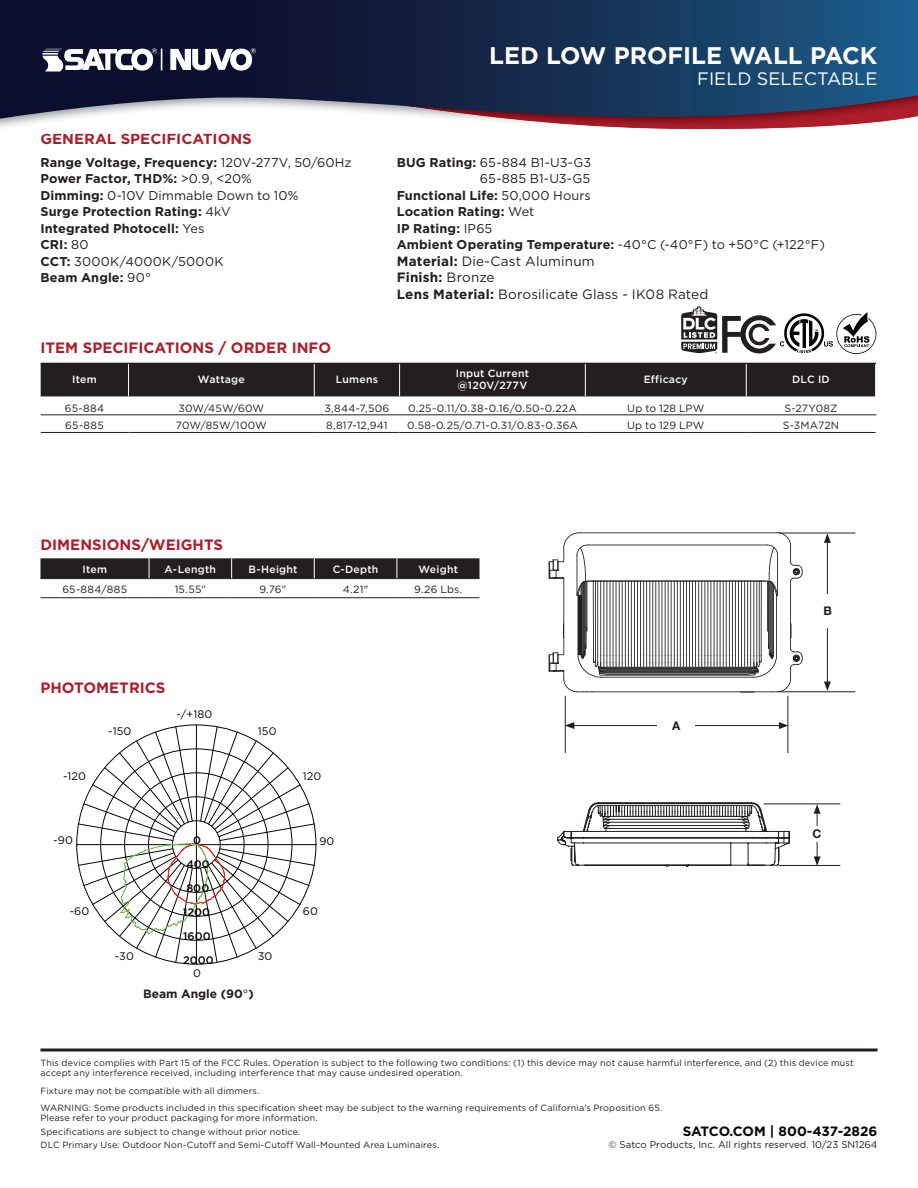
<style>
.page{position:relative;width:918px;height:1188px;background:#fff}
.page>*{position:absolute;margin:0;border:0;box-sizing:border-box;transform-origin:0 0}
.t1{font:700 24px "Gotham";color:#fff}
.t2{font:18px "Gotham";color:#fff}
.t3{font:700 15px "Gotham";color:#ad1e2a}
.t4{font:13.5px/16.5px "Gotham";letter-spacing:.01em;color:#231f20}
.t5{font:700 13.5px "Gotham";color:#040503}
.t6{font:700 12.75px/16.5px "Gotham";letter-spacing:.01em;color:#231f20}
.t7{font:12.75px "Gotham";letter-spacing:.005em;color:#231f20}
.t8{font:700 12px "Gotham";color:#231f20}
.t9{font:700 12px "Helvetica Neue LT Std";color:#231f20}
.t10{font:10.95px "Gotham";letter-spacing:.005em;color:#040503}
.t11{font:500 10.95px/24px "Gotham";color:#040503;text-align:center}
.t12{font:10.5px "Gotham";letter-spacing:.015em;color:#231f20}
.t13{font:500 10.5px/12px "Gotham";letter-spacing:.025em;color:#fff}
.t14{font:9.75px "Gotham";color:#231f20}
.t15{font:9px/13.5px "Gotham";letter-spacing:.015em;color:#231f20}
.s1{font-weight:400}
.s2{font-weight:700}
</style>
<div class="page">
<div style="left:41px;top:364px;width:835px;height:34px;background:#231f20"></div>
<hr style="left:41px;top:414px;width:88px;height:1px;background:#231f20">
<hr style="left:129px;top:414px;width:185px;height:1px;background:#231f20">
<hr style="left:314px;top:414px;width:86px;height:1px;background:#231f20">
<hr style="left:400px;top:414px;width:185px;height:1px;background:#231f20">
<hr style="left:585px;top:414px;width:161px;height:1px;background:#231f20">
<hr style="left:746px;top:414px;width:130px;height:1px;background:#231f20">
<hr style="left:41px;top:432px;width:88px;height:1px;background:#231f20">
<hr style="left:129px;top:432px;width:185px;height:1px;background:#231f20">
<hr style="left:314px;top:432px;width:86px;height:1px;background:#231f20">
<hr style="left:400px;top:432px;width:185px;height:1px;background:#231f20">
<hr style="left:585px;top:432px;width:161px;height:1px;background:#231f20">
<hr style="left:746px;top:432px;width:130px;height:1px;background:#231f20">
<hr style="left:41px;top:363px;width:88px;height:1px;background:#231f20">
<hr style="left:129px;top:363px;width:185px;height:1px;background:#231f20">
<hr style="left:314px;top:363px;width:86px;height:1px;background:#231f20">
<hr style="left:400px;top:363px;width:185px;height:1px;background:#231f20">
<hr style="left:585px;top:363px;width:161px;height:1px;background:#231f20">
<hr style="left:746px;top:363px;width:130px;height:1px;background:#231f20">
<hr style="left:128px;top:364px;width:1px;height:32px;background:#fff">
<hr style="left:314px;top:364px;width:1px;height:32px;background:#fff">
<hr style="left:399px;top:364px;width:1px;height:32px;background:#fff">
<hr style="left:585px;top:364px;width:1px;height:32px;background:#fff">
<hr style="left:746px;top:364px;width:1px;height:32px;background:#fff">
<hr style="left:875px;top:364px;width:1px;height:32px;background:#fff">
<hr style="left:40px;top:597px;width:109px;height:1px;background:#231f20">
<hr style="left:149px;top:597px;width:83px;height:1px;background:#231f20">
<hr style="left:232px;top:597px;width:82px;height:1px;background:#231f20">
<hr style="left:314px;top:597px;width:83px;height:1px;background:#231f20">
<hr style="left:397px;top:597px;width:83px;height:1px;background:#231f20">
<svg style="left:40px;top:558px;width:440px;height:21px;background:#292526"></svg>
<img style="left:43px;top:134px;width:208px;height:1px">
<img style="left:0;top:119px;width:900px;height:10px">
<svg style="left:0;top:0;width:918px;height:119px;background:#243657"></svg>
<svg style="left:40px;top:1048px;width:838px;height:4px;background:#595657"></svg>
<svg style="left:170px;top:48px;width:86px;height:23px"></svg>
<svg style="left:42px;top:48px;width:120px;height:24px"></svg>
<svg style="left:681px;top:307px;width:36px;height:46px"></svg>
<svg style="left:723px;top:312px;width:153px;height:42px"></svg>
<svg style="left:549px;top:532px;width:254px;height:161px"></svg>
<hr style="left:827px;top:540px;width:1px;height:144px;background:#231f20">
<svg style="left:824px;top:534px;width:7px;height:9px"></svg>
<svg style="left:824px;top:682px;width:7px;height:9px"></svg>
<hr style="left:779px;top:533px;width:76px;height:1px;background:#231f20">
<hr style="left:779px;top:691px;width:76px;height:1px;background:#231f20">
<hr style="left:565px;top:696px;width:1px;height:57px;background:#231f20">
<hr style="left:788px;top:696px;width:1px;height:57px;background:#231f20">
<hr style="left:572px;top:725px;width:209px;height:1px;background:#231f20">
<svg style="left:565px;top:722px;width:9px;height:7px"></svg>
<svg style="left:779px;top:722px;width:9px;height:7px"></svg>
<div style="left:809px;top:594px;width:38px;height:33px;background:#fff"></div>
<svg style="left:557px;top:802px;width:233px;height:65px"></svg>
<hr style="left:764px;top:804px;width:76px;height:1px;background:#231f20">
<hr style="left:779px;top:865px;width:61px;height:1px;background:#231f20">
<hr style="left:817px;top:811px;width:1px;height:48px;background:#231f20">
<svg style="left:814px;top:804px;width:7px;height:10px"></svg>
<svg style="left:814px;top:856px;width:7px;height:9px"></svg>
<div style="left:806px;top:826px;width:22px;height:16px;background:#fff"></div>
<svg style="left:76px;top:724px;width:241px;height:239px"></svg>
<div style="left:657px;top:709px;width:38px;height:33px;background:#fff"></div>
<h3 class="t3" style="left:40px;top:129px;width:213px">GENERAL SPECIFICATIONS</h3>
<h1 class="t1" style="left:489px;top:40px;width:390px">LED LOW PROFILE WALL PACK</h1>
<h2 class="t2" style="left:697px;top:67px;width:182px">FIELD SELECTABLE</h2>
<h3 class="t6" style="left:40px;top:154px;width:313px">Range Voltage, Frequency: <span class="s1">120V-277V, 50/60Hz<br></span>Power Factor, THD%: <span class="s1">&gt;0.9, &lt;20%<br></span>Dimming: <span class="s1">0-10V Dimmable Down to 10%<br></span>Surge Protection Rating: <span class="s1">4kV<br></span>Integrated Photocell: <span class="s1">Yes<br></span>CRI: <span class="s1">80<br></span>CCT: <span class="s1">3000K/4000K/5000K<br></span>Beam Angle: <span class="s1">90°</span></h3>
<h3 class="t7" style="left:397px;top:154px;width:196px"><span class="s2">BUG Rating:</span> 65-884 B1-U3-G3</h3>
<h3 class="t7" style="left:480px;top:170px;width:112px">65-885 B1-U3-G5</h3>
<h3 class="t6" style="left:397px;top:187px;width:196px">Functional Life: <span class="s1">50,000 Hours</span></h3>
<h3 class="t6" style="left:397px;top:203px;width:139px">Location Rating: <span class="s1">Wet</span></h3>
<h3 class="t6" style="left:397px;top:220px;width:97px">IP Rating: <span class="s1">IP65</span></h3>
<h3 class="t6" style="left:397px;top:236px;width:430px">Ambient Operating Temperature: <span class="s1">-40°C (-40°F) to +50°C (+122°F)</span></h3>
<h3 class="t4" style="left:397px;top:252px;width:313px"><span class="s2">Material:</span> Die-Cast Aluminum<br><span class="s2">Finish:</span> Bronze<br><span class="s2">Lens Material:</span> Borosilicate Glass - IK08 Rated</h3>
<h3 class="t3" style="left:40px;top:338px;width:292px">ITEM SPECIFICATIONS / ORDER INFO</h3>
<p class="t13" style="left:72px;top:373px;width:26px">Item</p>
<p class="t13" style="left:198px;top:373px;width:49px">Wattage</p>
<p class="t13" style="left:336px;top:373px;width:44px">Lumens</p>
<p class="t13" style="left:456px;top:367px;width:75px">Input Current @120V/277V</p>
<p class="t13" style="left:644px;top:373px;width:46px">Efficacy</p>
<p class="t13" style="left:792px;top:373px;width:39px">DLC ID</p>
<p class="t12" style="left:65px;top:401px;width:41px">65-884</p>
<p class="t12" style="left:179px;top:401px;width:87px">30W/45W/60W</p>
<p class="t12" style="left:325px;top:401px;width:66px">3,844-7,506</p>
<p class="t12" style="left:408px;top:401px;width:170px">0.25-0.11/0.38-0.16/0.50-0.22A</p>
<p class="t12" style="left:627px;top:401px;width:79px">Up to 128 LPW</p>
<p class="t12" style="left:785px;top:401px;width:54px">S-27Y08Z</p>
<p class="t12" style="left:65px;top:419px;width:40px">65-885</p>
<p class="t12" style="left:176px;top:419px;width:92px">70W/85W/100W</p>
<p class="t12" style="left:326px;top:419px;width:63px">8,817-12,941</p>
<p class="t12" style="left:407px;top:419px;width:172px">0.58-0.25/0.71-0.31/0.83-0.36A</p>
<p class="t12" style="left:627px;top:419px;width:79px">Up to 129 LPW</p>
<p class="t12" style="left:783px;top:419px;width:58px">S-3MA72N</p>
<h3 class="t3" style="left:40px;top:535px;width:184px">DIMENSIONS/WEIGHTS</h3>
<p class="t13" style="left:82px;top:563px;width:26px">Item</p>
<p class="t13" style="left:165px;top:563px;width:53px">A-Length</p>
<p class="t13" style="left:248px;top:563px;width:51px">B-Height</p>
<p class="t13" style="left:333px;top:563px;width:47px">C-Depth</p>
<p class="t13" style="left:418px;top:563px;width:41px">Weight</p>
<p class="t12" style="left:62px;top:583px;width:66px">65-884/885</p>
<p class="t12" style="left:175px;top:583px;width:33px">15.55"</p>
<p class="t12" style="left:259px;top:583px;width:29px">9.76"</p>
<p class="t12" style="left:343px;top:583px;width:27px">4.21"</p>
<p class="t12" style="left:414px;top:583px;width:49px">9.26 Lbs.</p>
<h3 class="t3" style="left:40px;top:678px;width:127px">PHOTOMETRICS</h3>
<p class="t10" style="left:108px;top:724px;width:25px">-150</p>
<p class="t10" style="left:176px;top:707px;width:37px">-/+180</p>
<p class="t10" style="left:63px;top:769px;width:24px">-120</p>
<p class="t10" style="left:53px;top:834px;width:21px">-90</p>
<p class="t10" style="left:70px;top:904px;width:21px">-60</p>
<p class="t10" style="left:115px;top:949px;width:21px">-30</p>
<p class="t11" style="left:183px;top:828px;width:32px">0<br>400<br>800<br>1200<br>1600<br>2000</p>
<p class="t10" style="left:193px;top:966px;width:9px">0</p>
<p class="t10" style="left:258px;top:724px;width:20px">150</p>
<p class="t10" style="left:258px;top:949px;width:16px">30</p>
<h3 class="t8" style="left:143px;top:985px;width:112px">Beam Angle (90<span class="s1">°</span>)</h3>
<p class="t10" style="left:303px;top:769px;width:20px">120</p>
<p class="t10" style="left:320px;top:834px;width:16px">90</p>
<p class="t10" style="left:303px;top:904px;width:16px">60</p>
<h3 class="t9" style="left:672px;top:718px;width:10px">A</h3>
<h3 class="t9" style="left:824px;top:603px;width:10px">B</h3>
<h3 class="t9" style="left:813px;top:827px;width:10px">C</h3>
<p class="t15" style="left:40px;top:1057px;width:815px;line-height:10.5px">This device complies with Part 15 of the FCC Rules. Operation is subject to the following two conditions: (1) this device may not cause harmful interference, and (2) this device must accept any interference received, including interference that may cause undesired operation.</p>
<p class="t15" style="left:40px;top:1082px;width:623px;line-height:17.2px">Fixture may not be compatible with all dimmers.<br>WARNING: Some products included in this specification sheet may be subject to the warning requirements of California’s Proposition 65.</p>
<p class="t15" style="left:40px;top:1111px;width:400px">Please refer to your product packaging for more information.<br>Specifications are subject to change without prior notice.<br>DLC Primary Use: Outdoor Non-Cutoff and Semi-Cutoff Wall-Mounted Area Luminaires.</p>
<h3 class="t5" style="left:683px;top:1122px;width:196px">SATCO.COM | 800-437-2826</h3>
<p class="t14" style="left:609px;top:1138px;width:271px">© Satco Products, Inc. All rights reserved. 10/23 SN1264</p>
</div>
